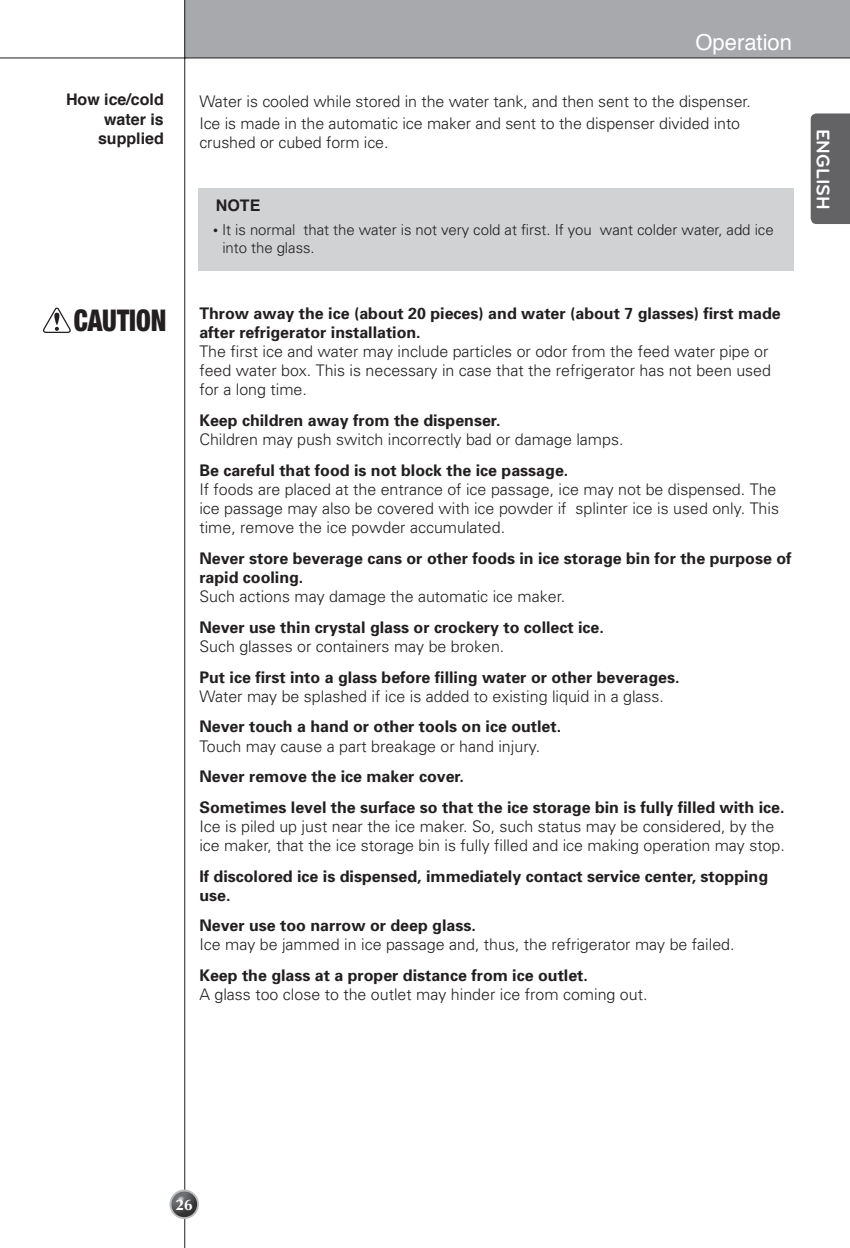
<style>
.page{position:relative;width:850px;height:1248px;background:#fff}
.page>*{position:absolute;margin:0;border:0;box-sizing:border-box;transform-origin:0 0}
.t1{font:900 condensed 30px "Helvetica Neue";color:#231f20;scale:.88 1}
.t2{font:22px "Helvetica";color:#fff}
.t3{font:700 19px "Bryant LG";color:#fff}
.t4{font:300 16px/19.2px "Univers";color:#231f20}
.t5{font:700 16px/19.2px "Univers";color:#231f20}
.t6{font:700 16px/19.2px "Helvetica";color:#231f20;text-align:right}
.t7{font:700 16px "Optane";color:#fff}
.t8{font:300 15px/18px "Univers";letter-spacing:-.005em;color:#231f20}
.s1{font-size:10px}
</style>
<div class="page">
<div style="left:184px;top:1px;width:666px;height:56px;background:#a8a9ad"></div>
<hr style="left:184px;top:1px;width:1px;height:1247px;background:#231f20">
<hr style="left:0;top:57px;width:850px;height:1px;background:#231f20">
<svg style="left:170px;top:1190px;width:29px;height:29px"></svg>
<img style="left:171px;top:1191px;width:26px;height:26px;border-radius:50%">
<div style="left:811px;top:113px;width:39px;height:111px;background:#636366"></div>
<div style="left:198px;top:188px;width:596px;height:83px;background:#d1d2d4"></div>
<svg style="left:43px;top:308px;width:28px;height:25px"></svg>
<p class="t6" style="left:66px;top:91px;width:99px">How ice/cold water is supplied</p>
<h1 class="t1" style="left:74px;top:309px;width:107px">CAUTION</h1>
<h2 class="t2" style="left:695px;top:33px;width:98px">Operation</h2>
<p class="t4" style="left:199px;top:92px;width:553px;line-height:22px">Water is cooled while stored in the water tank, and then sent to the dispenser.<br>Ice is made in the automatic ice maker and sent to the dispenser divided into</p>
<p class="t4" style="left:199px;top:134px;width:191px">crushed or cubed form ice.</p>
<p class="t6" style="left:216px;top:197px;width:46px">NOTE</p>
<p class="t8" style="left:222px;top:222px;width:553px;text-indent:-9px"><span class="s1">•</span> It is normal that the water is not very cold at first. If you want colder water, add ice into the glass.</p>
<p class="t5" style="left:199px;top:305px;width:583px">Throw away the ice (about 20 pieces) and water (about 7 glasses) first made after refrigerator installation.</p>
<p class="t4" style="left:199px;top:343px;width:573px">The first ice and water may include particles or odor from the feed water pipe or feed water box. This is necessary in case that the refrigerator has not been used for a long time.</p>
<p class="t5" style="left:199px;top:412px;width:303px">Keep children away from the dispenser.</p>
<p class="t4" style="left:199px;top:431px;width:426px">Children may push switch incorrectly bad or damage lamps.</p>
<p class="t5" style="left:199px;top:462px;width:370px">Be careful that food is not block the ice passage.</p>
<p class="t4" style="left:199px;top:481px;width:581px">If foods are placed at the entrance of ice passage, ice may not be dispensed. The ice passage may also be covered with ice powder if splinter ice is used only. This time, remove the ice powder accumulated.</p>
<p class="t5" style="left:199px;top:550px;width:594px">Never store beverage cans or other foods in ice storage bin for the purpose of rapid cooling.</p>
<p class="t4" style="left:199px;top:588px;width:368px">Such actions may damage the automatic ice maker.</p>
<p class="t5" style="left:199px;top:619px;width:406px">Never use thin crystal glass or crockery to collect ice.</p>
<p class="t4" style="left:199px;top:638px;width:306px">Such glasses or containers may be broken.</p>
<p class="t5" style="left:199px;top:669px;width:482px">Put ice first into a glass before filling water or other beverages.</p>
<p class="t4" style="left:199px;top:688px;width:466px">Water may be splashed if ice is added to existing liquid in a glass.</p>
<p class="t5" style="left:199px;top:718px;width:363px">Never touch a hand or other tools on ice outlet.</p>
<p class="t4" style="left:199px;top:738px;width:342px">Touch may cause a part breakage or hand injury.</p>
<p class="t5" style="left:199px;top:763px;width:587px;line-height:30.6px">Never remove the ice maker cover.<br>Sometimes level the surface so that the ice storage bin is fully filled with ice.</p>
<p class="t4" style="left:199px;top:818px;width:587px">Ice is piled up just near the ice maker. So, such status may be considered, by the ice maker, that the ice storage bin is fully filled and ice making operation may stop.</p>
<p class="t5" style="left:199px;top:868px;width:570px">If discolored ice is dispensed, immediately contact service center, stopping use.</p>
<p class="t5" style="left:199px;top:917px;width:278px">Never use too narrow or deep glass.</p>
<p class="t4" style="left:199px;top:937px;width:537px">Ice may be jammed in ice passage and, thus, the refrigerator may be failed.</p>
<p class="t5" style="left:199px;top:967px;width:390px">Keep the glass at a proper distance from ice outlet.</p>
<p class="t4" style="left:199px;top:986px;width:450px">A glass too close to the outlet may hinder ice from coming out.</p>
<p class="t3" style="left:830px;top:129px;width:82px;rotate:90deg">ENGLISH</p>
<p class="t7" style="left:175px;top:1195px;width:19px">26</p>
</div>
